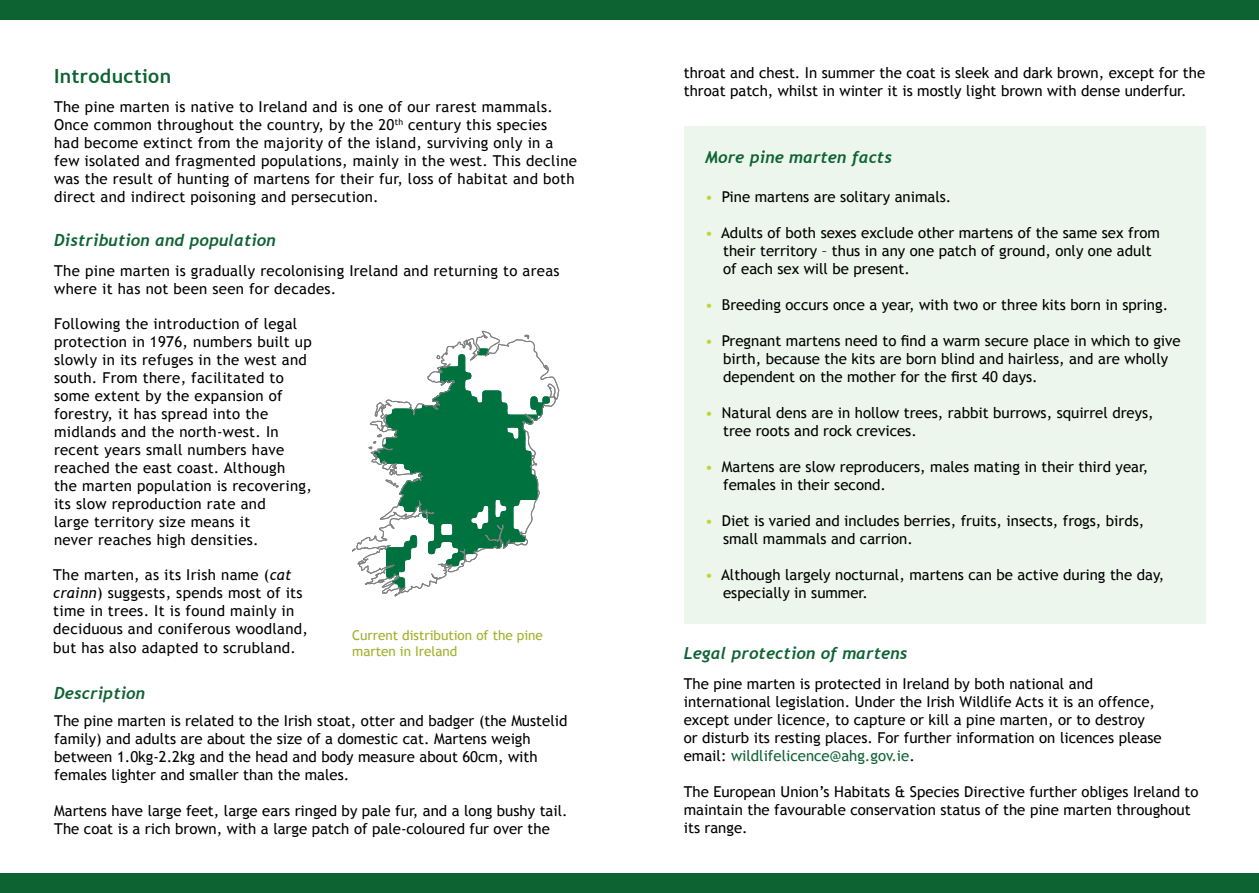
<style>
.page{position:relative;width:1259px;height:893px;background:#fff}
.page>*{position:absolute;margin:0;border:0;box-sizing:border-box;transform-origin:0 0}
.t1{font:700 19.5px "Trebuchet MS";letter-spacing:.02em;color:#0e6333}
.t2{font:italic 700 16.5px "Trebuchet";letter-spacing:.01em;color:#0e6333}
.t3{font:15px/18px "Trebuchet MS";color:#000}
.t4{font:15px/18px "Trebuchet MS";letter-spacing:.02em;color:#000}
.t5{font:13.5px/16.2px "Trebuchet MS";color:#9eb126}
.s1{font-style:italic}
.s2{color:#c1d52f}
.s3{color:#0e6333}
</style>
<div class="page">
<div style="left:0;top:874px;width:1259px;height:19px;background:#0e6333"></div>
<div style="left:0;top:0;width:1259px;height:19px;background:#0e6333"></div>
<svg style="left:352px;top:331px;width:207px;height:266px"></svg>
<div style="left:684px;top:126px;width:521px;height:498px;background:#ecf6ed"></div>
<h1 class="t1" style="left:54px;top:64px;width:119px">Introduction</h1>
<p class="t4" style="left:54px;top:98px;width:524px">The pine marten is native to Ireland and is one of our rarest mammals.<br>Once common throughout the country, by the 20<sup>th</sup> century this species<br>had become extinct from the majority of the island, surviving only in a few isolated and fragmented populations, mainly in the west. This decline was the result of hunting of martens for their fur, loss of habitat and both direct and indirect poisoning and persecution.</p>
<p class="t2" style="left:54px;top:230px;width:223px">Distribution and population</p>
<p class="t4" style="left:54px;top:262px;width:507px">The pine marten is gradually recolonising Ireland and returning to areas where it has not been seen for decades.</p>
<p class="t4" style="left:54px;top:315px;width:259px">Following the introduction of legal protection in 1976, numbers built up slowly in its refuges in the west and south. From there, facilitated to some extent by the expansion of forestry, it has spread into the midlands and the north-west. In recent years small numbers have reached the east coast. Although the marten population is recovering, its slow reproduction rate and<br>large territory size means it<br>never reaches high densities.</p>
<p class="t4" style="left:53px;top:565px;width:256px">The marten, as its Irish name (<span class="s1">cat crainn</span>) suggests, spends most of its time in trees. It is found mainly in deciduous and coniferous woodland,</p>
<p class="t4" style="left:53px;top:639px;width:244px">but has also adapted to scrubland.</p>
<p class="t5" style="left:352px;top:628px;width:192px">Current distribution of the pine marten in Ireland</p>
<p class="t2" style="left:54px;top:683px;width:92px">Description</p>
<p class="t3" style="left:54px;top:712px;width:514px">The pine marten is related to the Irish stoat, otter and badger (the Mustelid family) and adults are about the size of a domestic cat. Martens weigh between 1.0kg-2.2kg and the head and body measure about 60cm, with females lighter and smaller than the males.</p>
<p class="t3" style="left:54px;top:802px;width:515px">Martens have large feet, large ears ringed by pale fur, and a long bushy tail.<br>The coat is a rich brown, with a large patch of pale-coloured fur over the</p>
<p class="t3" style="left:684px;top:64px;width:523px">throat and chest. In summer the coat is sleek and dark brown, except for the throat patch, whilst in winter it is mostly light brown with dense underfur.</p>
<p class="t2" style="left:705px;top:147px;width:188px">More pine marten facts</p>
<p class="t3" style="left:705px;top:188px;width:248px"><span class="s2">•</span> Pine martens are solitary animals.</p>
<p class="t3" style="left:723px;top:224px;width:438px;text-indent:-18px"><span class="s2">•</span> Adults of both sexes exclude other martens of the same sex from their territory – thus in any one patch of ground, only one adult of each sex will be present.</p>
<p class="t3" style="left:705px;top:296px;width:464px"><span class="s2">•</span> Breeding occurs once a year, with two or three kits born in spring.</p>
<p class="t3" style="left:723px;top:332px;width:459px;text-indent:-18px"><span class="s2">•</span> Pregnant martens need to find a warm secure place in which to give birth, because the kits are born blind and hairless, and are wholly dependent on the mother for the first 40 days.</p>
<p class="t3" style="left:723px;top:404px;width:432px;text-indent:-18px"><span class="s2">•</span> Natural dens are in hollow trees, rabbit burrows, squirrel dreys, tree roots and rock crevices.</p>
<p class="t3" style="left:723px;top:458px;width:427px;text-indent:-18px"><span class="s2">•</span> Martens are slow reproducers, males mating in their third year, females in their second.</p>
<p class="t3" style="left:723px;top:512px;width:423px;text-indent:-18px"><span class="s2">•</span> Diet is varied and includes berries, fruits, insects, frogs, birds, small mammals and carrion.</p>
<p class="t3" style="left:723px;top:566px;width:443px;text-indent:-18px"><span class="s2">•</span> Although largely nocturnal, martens can be active during the day, especially in summer.</p>
<p class="t2" style="left:684px;top:643px;width:225px">Legal protection of martens</p>
<p class="t3" style="left:684px;top:675px;width:479px">The pine marten is protected in Ireland by both national and international legislation. Under the Irish Wildlife Acts it is an offence, except under licence, to capture or kill a pine marten, or to destroy or disturb its resting places. For further information on licences please email: <span class="s3">wildlifelicence@ahg.gov.ie</span>.</p>
<p class="t3" style="left:684px;top:783px;width:516px">The European Union’s Habitats &amp; Species Directive further obliges Ireland to maintain the favourable conservation status of the pine marten throughout its range.</p>
</div>
